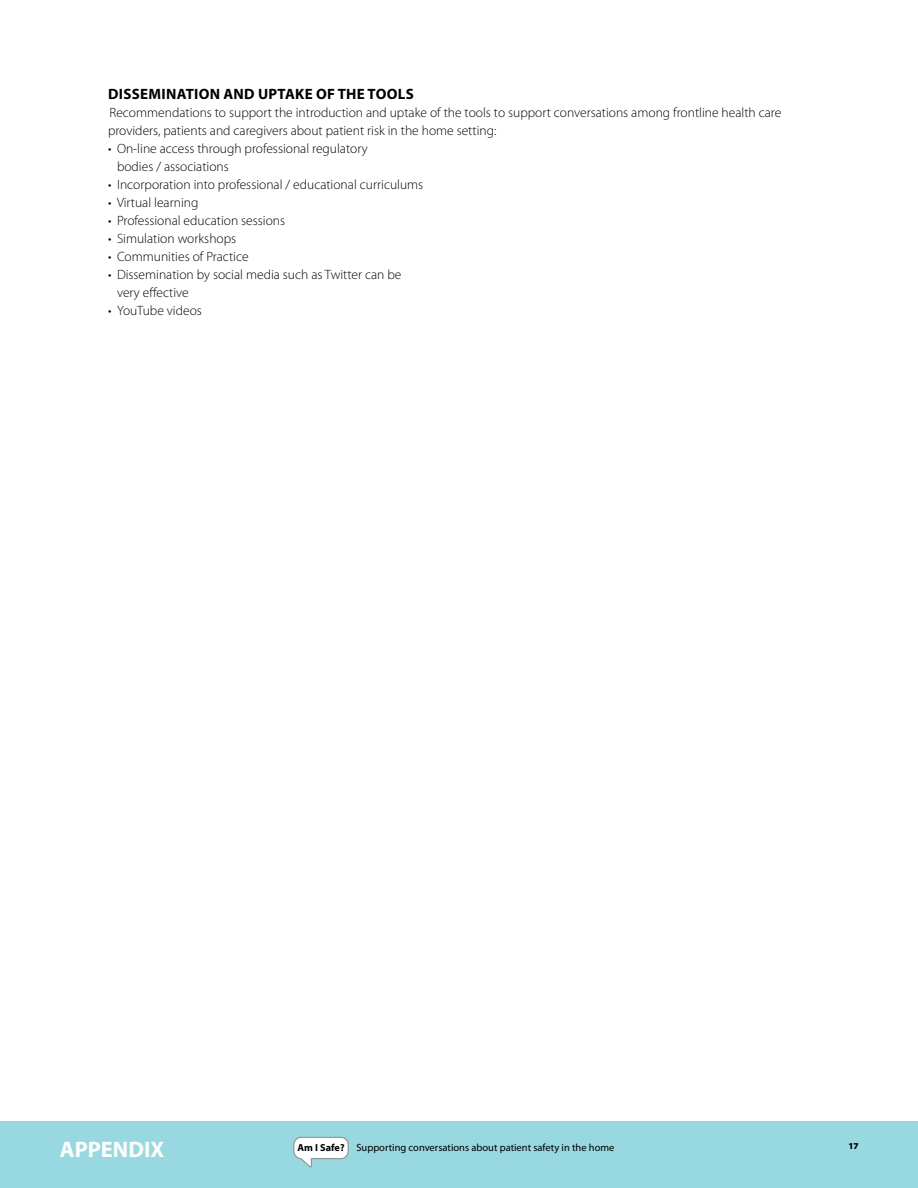
<style>
.page{position:relative;width:918px;height:1188px;background:#fff}
.page>*{position:absolute;margin:0;border:0;box-sizing:border-box;transform-origin:0 0}
.t1{font:700 22.5px "Myriad Pro";color:#fff}
.t2{font:700 15px "Myriad Pro";letter-spacing:.02em;color:#000}
.t3{font:300 13.5px/18px "Myriad Pro";color:#000}
.t4{font:10.5px "Myriad Pro";color:#000}
.t5{font:900 9px "Myriad Pro";color:#000}
.s1{font-weight:700;font-size:10.2px}
</style>
<div class="page">
<div style="left:0;top:1121px;width:918px;height:67px;background:#98d8e1"></div>
<svg style="left:293px;top:1136px;width:56px;height:32px"></svg>
<p class="t2" style="left:108px;top:84px;width:307px">DISSEMINATION AND UPTAKE OF THE TOOLS</p>
<p class="t3" style="left:108px;top:103px;width:675px">Recommendations to support the introduction and uptake of the tools to support conversations among frontline health care providers, patients and caregivers about patient risk in the home setting:</p>
<p class="t3" style="left:117px;top:139px;width:252px;text-indent:-9px">• On-line access through professional regulatory bodies / associations</p>
<p class="t3" style="left:108px;top:175px;width:317px">• Incorporation into professional / educational curriculums</p>
<p class="t3" style="left:108px;top:193px;width:92px">• Virtual learning</p>
<p class="t3" style="left:108px;top:211px;width:179px">• Professional education sessions</p>
<p class="t3" style="left:108px;top:229px;width:130px">• Simulation workshops</p>
<p class="t3" style="left:108px;top:247px;width:142px">• Communities of Practice</p>
<p class="t3" style="left:117px;top:265px;width:286px;text-indent:-9px">• Dissemination by social media such as Twitter can be very effective</p>
<p class="t3" style="left:108px;top:301px;width:95px">• YouTube videos</p>
<h1 class="t1" style="left:60px;top:1134px;width:106px">APPENDIX</h1>
<p class="t4" style="left:298px;top:1141px;width:318px"><span class="s1">Am I Safe?</span> Supporting conversations about patient safety in the home</p>
<p class="t5" style="left:849px;top:1140px;width:12px">17</p>
</div>
